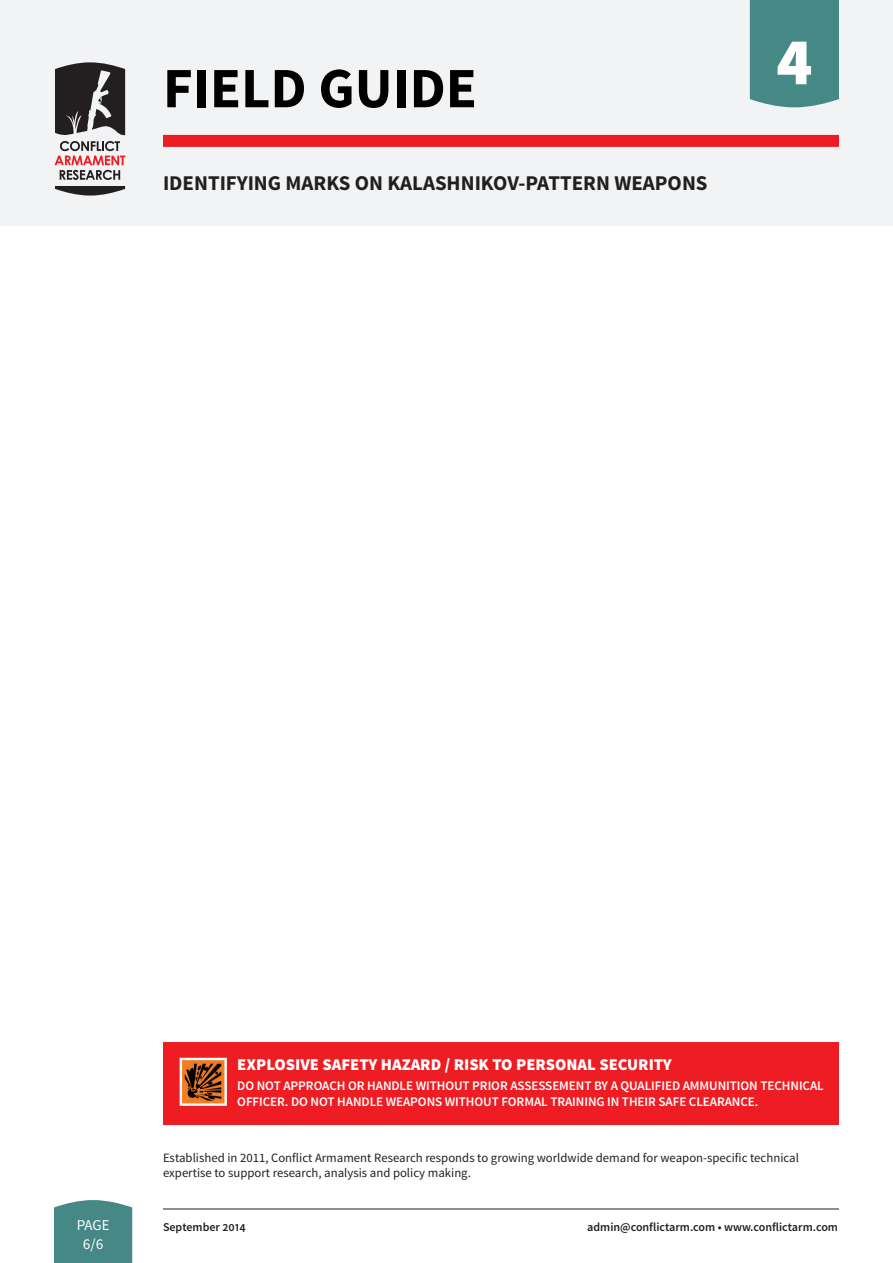
<style>
.page{position:relative;width:893px;height:1263px;background:#fff}
.page>*{position:absolute;margin:0;border:0;box-sizing:border-box;transform-origin:0 0}
.t1{font:900 67.2px "Source Sans Pro";color:#fff}
.t2{font:700 57px "Source Sans Pro";color:#000}
.t3{font:700 21px "Source Sans Pro";color:#231f20}
.t4{font:900 16.5px "Source Sans Pro";color:#fff}
.t5{font:15px/18.8px "Source Sans Pro";color:#fff;text-align:center}
.t6{font:600 13.2px/15.8px "Source Sans Pro";letter-spacing:-.005em;color:#fff}
.t7{font:12.75px/15.3px "Source Sans Pro";color:#231f20}
.t8{font:600 12px "Source Sans Pro";color:#231f20}
</style>
<div class="page">
<div style="left:54px;top:1200px;width:78px;height:63px;background:#468886"></div>
<hr style="left:163px;top:1208px;width:676px;height:1px;background:#231f20">
<div style="left:0;top:0;width:893px;height:225px;background:#f2f3f4"></div>
<div style="left:750px;top:0;width:89px;height:107px;background:#468886"></div>
<div style="left:163px;top:135px;width:676px;height:12px;background:#ee1d23"></div>
<svg style="left:55px;top:186px;width:70px;height:10px"></svg>
<svg style="left:55px;top:62px;width:70px;height:118px"></svg>
<div style="left:163px;top:1042px;width:676px;height:83px;background:#ee1d23"></div>
<img style="left:183px;top:1061px;width:41px;height:42px">
<div style="left:180px;top:1058px;width:47px;height:48px;border:2px solid #fff"></div>
<h2 class="t2" style="left:163px;top:52px;width:315px">FIELD GUIDE</h2>
<h3 class="t3" style="left:163px;top:169px;width:546px">IDENTIFYING MARKS ON KALASHNIKOV-PATTERN WEAPONS</h3>
<h1 class="t1" style="left:776px;top:18px;width:38px">4</h1>
<p class="t4" style="left:237px;top:1054px;width:436px">EXPLOSIVE SAFETY HAZARD / RISK TO PERSONAL SECURITY</p>
<p class="t6" style="left:237px;top:1078px;width:588px">DO NOT APPROACH OR HANDLE WITHOUT PRIOR ASSESSEMENT BY A QUALIFIED AMMUNITION TECHNICAL<br>OFFICER. DO NOT HANDLE WEAPONS WITHOUT FORMAL TRAINING IN THEIR SAFE CLEARANCE.</p>
<p class="t7" style="left:163px;top:1150px;width:637px">Established in 2011, Conflict Armament Research responds to growing worldwide demand for weapon-specific technical expertise to support research, analysis and policy making.</p>
<p class="t5" style="left:77px;top:1216px;width:34px">PAGE<br>6/6</p>
<p class="t8" style="left:163px;top:1219px;width:84px">September 2014</p>
<p class="t8" style="left:587px;top:1219px;width:252px">admin@conflictarm.com • www.conflictarm.com</p>
</div>
